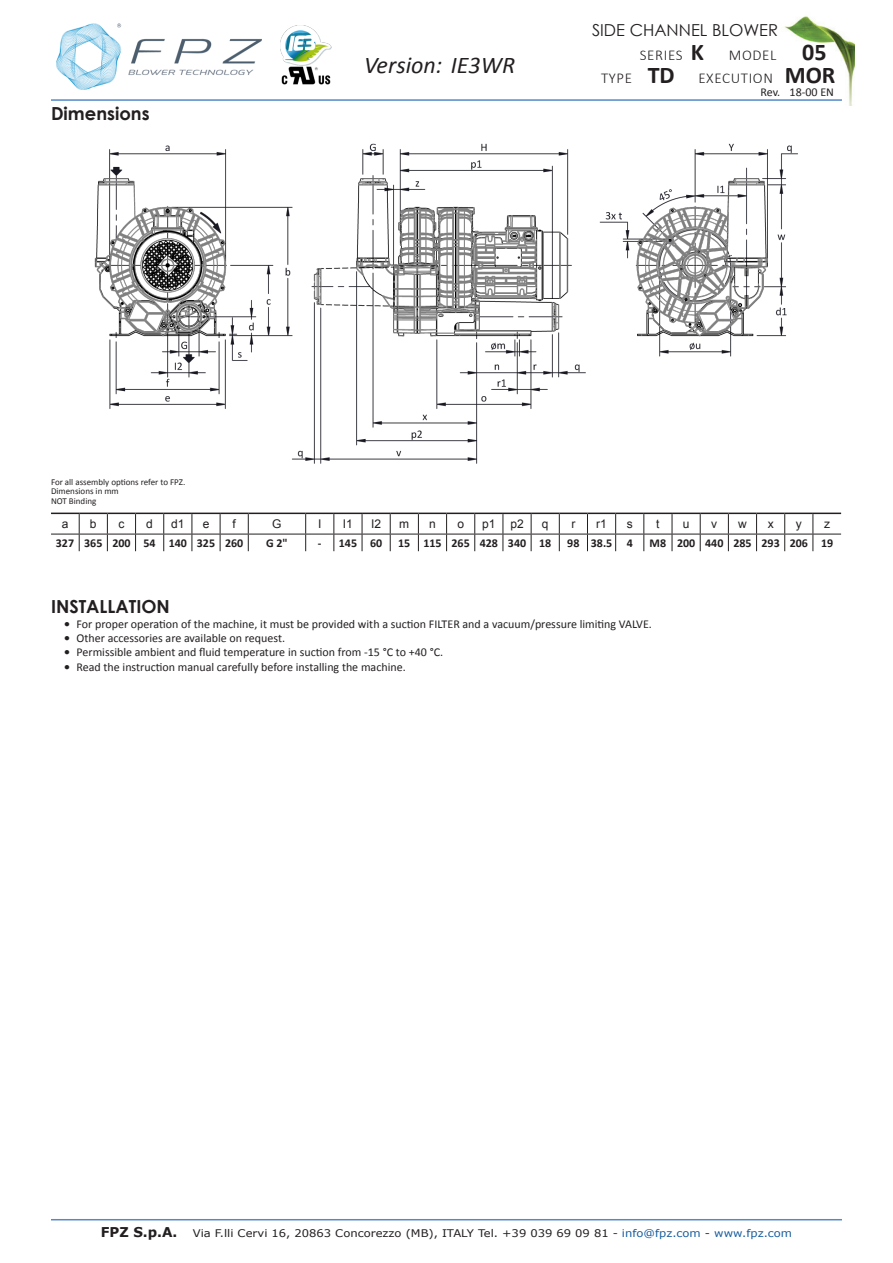
<style>
.page{position:relative;width:893px;height:1263px;background:#fff}
.page>*{position:absolute;margin:0;border:0;box-sizing:border-box;transform-origin:0 0}
.t1{font:italic 24px "Calibri";color:#231f20}
.t2{font:700 24px "Calibri";color:#231f20}
.Installazione_Titolo{font:700 18px "Century Gothic";color:#231f20}
.Ingombri_Titolo{font:700 18px "Century Gothic";color:#231f20}
.t3{font:16.5px "Century Gothic";color:#231f20}
.t4{font:300 15px "Calibri";letter-spacing:.04em;color:#231f20}
.t5{font:12px "Calibri";color:#231f20}
.TestoTabella2{font:700 12px "Calibri";color:#231f20}
.TitoloTabella2{font:12px "Arial";color:#231f20}
.t6{font:10.5px "Verdana";color:#231f20;scale:1.1 1}
.Ingombri_Nota{font:9px "Calibri";color:#231f20}
.s1{font-weight:700;font-size:24px}
.s2{font-family:"Verdana"}
.s3{font-weight:700;font-size:13.5px}
.s4{color:#175d9e}
</style>
<div class="page">
<img style="left:784px;top:16px;width:70px;height:90px">
<hr style="left:51px;top:99px;width:791px;height:2px;background:#5289c7">
<hr style="left:51px;top:1219px;width:791px;height:1px;background:#5289c7">
<img style="left:56px;top:23px;width:206px;height:67px">
<img style="left:281px;top:26px;width:51px;height:59px">
<img style="left:94px;top:143px;width:704px;height:321px">
<hr style="left:248px;top:513px;width:58px;height:1px;background:#231f20">
<svg style="left:51px;top:513px;width:198px;height:38px"></svg>
<hr style="left:248px;top:534px;width:58px;height:1px;background:#231f20">
<svg style="left:305px;top:513px;width:536px;height:38px"></svg>
<p class="Ingombri_Titolo" style="left:51px;top:100px;width:100px">Dimensions</p>
<h1 class="t1" style="left:364px;top:49px;width:152px">Version: IE3WR</h1>
<h3 class="t3" style="left:592px;top:19px;width:188px">SIDE CHANNEL BLOWER</h3>
<h1 class="t2" style="left:691px;top:36px;width:15px">K</h1>
<p class="t4" style="left:648px;top:69px;width:127px"><span class="s1">TD</span> EXECUTION</p>
<p class="t4" style="left:729px;top:45px;width:99px">MODEL <span class="s1">05</span></p>
<p class="t5" style="left:761px;top:85px;width:75px">Rev. 18-00 EN</p>
<p class="t4" style="left:640px;top:45px;width:44px">SERIES</p>
<p class="t4" style="left:601px;top:69px;width:32px">TYPE</p>
<h1 class="t2" style="left:785px;top:60px;width:52px">MOR</h1>
<p class="Ingombri_Nota" style="left:51px;top:476px;width:136px">For all assembly options refer to FPZ.</p>
<p class="Ingombri_Nota" style="left:51px;top:486px;width:69px">Dimensions in mm</p>
<p class="Ingombri_Nota" style="left:51px;top:495px;width:47px">NOT Binding</p>
<p class="TitoloTabella2" style="left:62px;top:516px;width:8px">a</p>
<p class="TitoloTabella2" style="left:90px;top:516px;width:8px">b</p>
<p class="TitoloTabella2" style="left:118px;top:516px;width:7px">c</p>
<p class="TitoloTabella2" style="left:146px;top:516px;width:8px">d</p>
<p class="TitoloTabella2" style="left:171px;top:516px;width:15px">d1</p>
<p class="TitoloTabella2" style="left:203px;top:516px;width:8px">e</p>
<p class="TitoloTabella2" style="left:233px;top:516px;width:5px">f</p>
<p class="TitoloTabella2" style="left:272px;top:516px;width:11px">G</p>
<p class="TitoloTabella2" style="left:318px;top:516px;width:5px">I</p>
<p class="TitoloTabella2" style="left:343px;top:516px;width:12px">I1</p>
<p class="TitoloTabella2" style="left:371px;top:516px;width:12px">I2</p>
<p class="TitoloTabella2" style="left:399px;top:516px;width:11px">m</p>
<p class="TitoloTabella2" style="left:429px;top:516px;width:8px">n</p>
<p class="TitoloTabella2" style="left:457px;top:516px;width:8px">o</p>
<p class="TitoloTabella2" style="left:482px;top:516px;width:15px">p1</p>
<p class="TitoloTabella2" style="left:510px;top:516px;width:15px">p2</p>
<p class="TitoloTabella2" style="left:542px;top:516px;width:8px">q</p>
<p class="TitoloTabella2" style="left:571px;top:516px;width:5px">r</p>
<p class="TitoloTabella2" style="left:596px;top:516px;width:12px">r1</p>
<p class="TitoloTabella2" style="left:627px;top:516px;width:7px">s</p>
<p class="TitoloTabella2" style="left:656px;top:516px;width:5px">t</p>
<p class="TitoloTabella2" style="left:683px;top:516px;width:8px">u</p>
<p class="TitoloTabella2" style="left:711px;top:516px;width:7px">v</p>
<p class="TitoloTabella2" style="left:738px;top:516px;width:10px">w</p>
<p class="TitoloTabella2" style="left:768px;top:516px;width:7px">x</p>
<p class="TitoloTabella2" style="left:796px;top:516px;width:7px">y</p>
<p class="TitoloTabella2" style="left:824px;top:516px;width:7px">z</p>
<p class="TestoTabella2" style="left:56px;top:535px;width:20px">327</p>
<p class="TestoTabella2" style="left:84px;top:535px;width:20px">365</p>
<p class="TestoTabella2" style="left:112px;top:535px;width:20px">200</p>
<p class="TestoTabella2" style="left:144px;top:535px;width:14px">54</p>
<p class="TestoTabella2" style="left:169px;top:535px;width:20px">140</p>
<p class="TestoTabella2" style="left:197px;top:535px;width:20px">325</p>
<p class="TestoTabella2" style="left:225px;top:535px;width:20px">260</p>
<p class="TestoTabella2" style="left:266px;top:535px;width:23px">G 2"</p>
<p class="TestoTabella2" style="left:318px;top:535px;width:5px">-</p>
<p class="TestoTabella2" style="left:339px;top:535px;width:20px">145</p>
<p class="TestoTabella2" style="left:370px;top:535px;width:14px">60</p>
<p class="TestoTabella2" style="left:398px;top:535px;width:14px">15</p>
<p class="TestoTabella2" style="left:423px;top:535px;width:20px">115</p>
<p class="TestoTabella2" style="left:452px;top:535px;width:20px">265</p>
<p class="TestoTabella2" style="left:480px;top:535px;width:20px">428</p>
<p class="TestoTabella2" style="left:508px;top:535px;width:20px">340</p>
<p class="TestoTabella2" style="left:539px;top:535px;width:14px">18</p>
<p class="TestoTabella2" style="left:567px;top:535px;width:14px">98</p>
<p class="TestoTabella2" style="left:591px;top:535px;width:23px">38.5</p>
<p class="TestoTabella2" style="left:627px;top:535px;width:8px">4</p>
<p class="TestoTabella2" style="left:650px;top:535px;width:18px">M8</p>
<p class="TestoTabella2" style="left:677px;top:535px;width:20px">200</p>
<p class="TestoTabella2" style="left:705px;top:535px;width:20px">440</p>
<p class="TestoTabella2" style="left:733px;top:535px;width:20px">285</p>
<p class="TestoTabella2" style="left:761px;top:535px;width:20px">293</p>
<p class="TestoTabella2" style="left:790px;top:535px;width:20px">206</p>
<p class="TestoTabella2" style="left:821px;top:535px;width:14px">19</p>
<p class="Installazione_Titolo" style="left:51px;top:593px;width:120px">INSTALLATION</p>
<p class="t5" style="left:64px;top:616px;width:590px"><span class="s2">•</span> For proper operation of the machine, it must be provided with a suction FILTER and a vacuum/pressure limiting VALVE.</p>
<p class="t5" style="left:64px;top:630px;width:223px"><span class="s2">•</span> Other accessories are available on request.</p>
<p class="t5" style="left:64px;top:645px;width:381px"><span class="s2">•</span> Permissible ambient and fluid temperature in suction from -15 °C to +40 °C.</p>
<p class="t5" style="left:64px;top:659px;width:343px"><span class="s2">•</span> Read the instruction manual carefully before installing the machine.</p>
<p class="t6" style="left:101px;top:1226px;width:630px"><span class="s3">FPZ S.p.A.</span> Via F.lli Cervi 16, 20863 Concorezzo (MB), ITALY Tel. +39 039 69 09 81 - <span class="s4">info@fpz.com</span> - <span class="s4">www.fpz.com</span></p>
</div>
